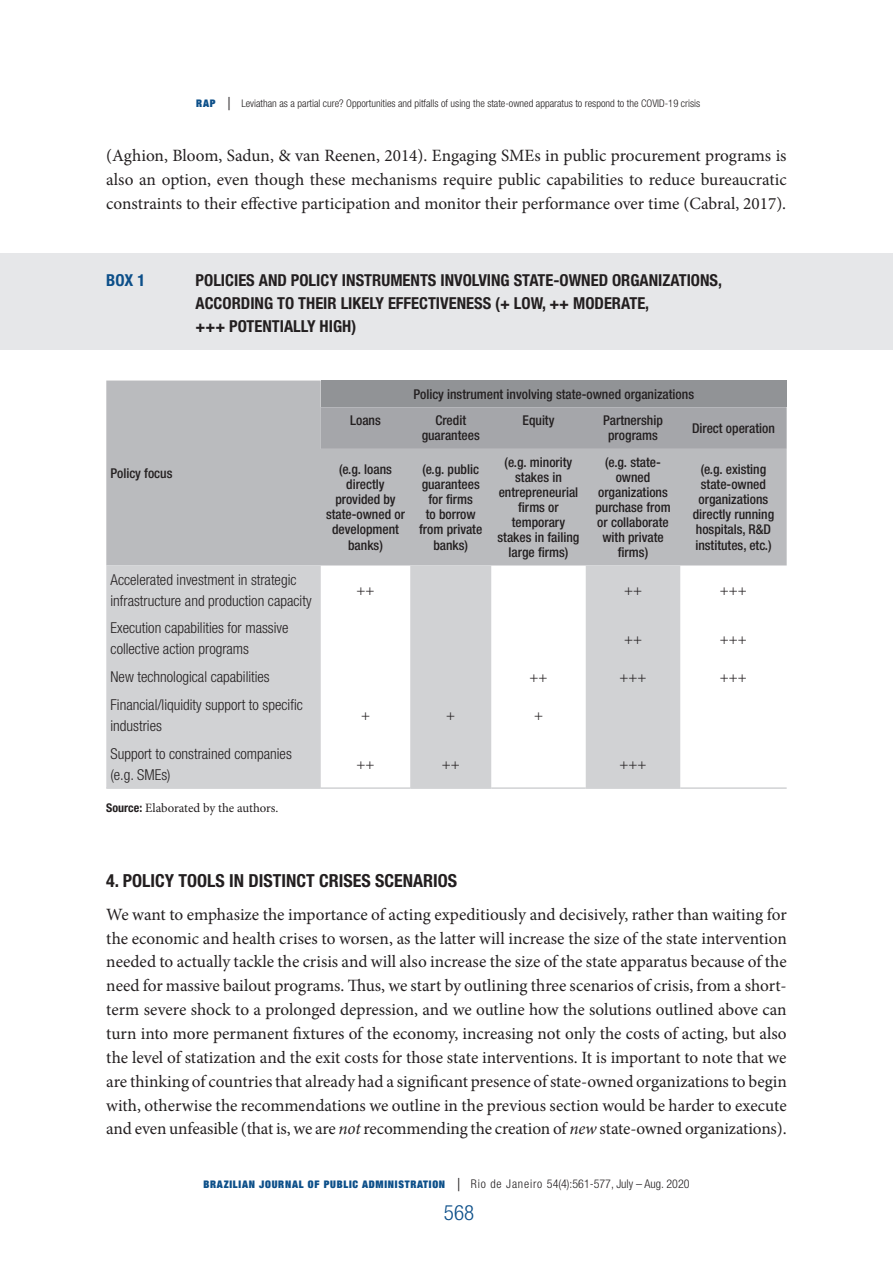
<style>
.page{position:relative;width:893px;height:1263px;background:#fff}
.page>*{position:absolute;margin:0;border:0;box-sizing:border-box;transform-origin:0 0}
.t1{font:300 condensed 21px "Helvetica Neue LT Std";color:#0c4f89}
.SUB1{font:700 condensed 18px "Helvetica Neue LT Std";color:#231f20}
.texto_3{font:17.25px/23.9px "Minion Pro";letter-spacing:-.005em;color:#231f20;text-align:justify}
.tit_tab{font:700 condensed 16.5px/23.1px "Helvetica Neue LT Std";color:#231f20}
.tit_tab-2{font:700 condensed 16.5px "Helvetica Neue LT Std";color:#0c4f89}
.TEXTO_TAB{font:300 condensed 15px/21px "Helvetica Neue LT Std";color:#231f20}
.GARGANTA{font:500 condensed 13.5px/15px "Helvetica Neue LT Std";color:#231f20;text-align:center}
.fonte{font:12.75px "Minion Pro";letter-spacing:-.005em;color:#231f20}
.t2{font:300 condensed 12px "Helvetica Neue LT Std";color:#231f20}
.t3{font:300 condensed 10.5px "Helvetica Neue LT Std";color:#231f20}
.s1{font-family:"Helvetica Neue";font-weight:900;font-stretch:expanded;color:#0c4f89}
.s2{font-size:18px}
.s3{font-family:"Helvetica Neue LT Std";font-weight:700;font-stretch:condensed;font-size:12px}
.s4{font-style:italic}
.s5{font-family:"Helvetica Neue";font-weight:900;font-stretch:expanded;font-size:10.5px;color:#0c4f89}
</style>
<div class="page">
<div style="left:0;top:254px;width:893px;height:96px;background:#e6e7e9"></div>
<div style="left:106px;top:380px;width:681px;height:185px;background:#babbbe"></div>
<div style="left:321px;top:380px;width:466px;height:27px;background:#919396"></div>
<div style="left:321px;top:407px;width:466px;height:42px;background:#a5a6aa"></div>
<svg style="left:106px;top:565px;width:574px;height:222px;fill:#d1d2d4"></svg>
<hr style="left:106px;top:787px;width:215px;height:2px;background:#d1d2d4">
<hr style="left:321px;top:787px;width:89px;height:2px;background:#d1d2d4">
<hr style="left:410px;top:787px;width:81px;height:2px;background:#d1d2d4">
<hr style="left:491px;top:787px;width:95px;height:2px;background:#d1d2d4">
<hr style="left:586px;top:787px;width:94px;height:2px;background:#d1d2d4">
<hr style="left:680px;top:787px;width:107px;height:2px;background:#d1d2d4">
<p class="t3" style="left:196px;top:98px;width:505px"><span class="s1">RAP</span> <span class="s2">|</span> Leviathan as a partial cure? Opportunities and pitfalls of using the state-owned apparatus to respond to the COVID-19 crisis</p>
<p class="texto_3" style="left:106px;top:144px;width:682px">(Aghion, Bloom, Sadun, &amp; van Reenen, 2014). Engaging SMEs in public procurement programs is also an option, even though these mechanisms require public capabilities to reduce bureaucratic constraints to their effective participation and monitor their performance over time (Cabral, 2017).</p>
<p class="tit_tab-2" style="left:106px;top:270px;width:41px">BOX 1</p>
<p class="tit_tab" style="left:196px;top:268px;width:528px">POLICIES AND POLICY INSTRUMENTS INVOLVING STATE-OWNED ORGANIZATIONS,<br>ACCORDING TO THEIR LIKELY EFFECTIVENESS (+ LOW, ++ MODERATE,<br>+++ POTENTIALLY HIGH)</p>
<p class="GARGANTA" style="left:111px;top:465px;width:63px">Policy focus</p>
<p class="TEXTO_TAB" style="left:111px;top:569px;width:202px">Accelerated investment in strategic infrastructure and production capacity</p>
<p class="TEXTO_TAB" style="left:111px;top:617px;width:179px">Execution capabilities for massive collective action programs</p>
<p class="GARGANTA" style="left:413px;top:386px;width:282px">Policy instrument involving state-owned organizations</p>
<p class="GARGANTA" style="left:350px;top:413px;width:32px">Loans</p>
<p class="GARGANTA" style="left:422px;top:413px;width:60px">Credit guarantees</p>
<p class="GARGANTA" style="left:522px;top:413px;width:33px">Equity</p>
<p class="GARGANTA" style="left:603px;top:413px;width:61px">Partnership programs</p>
<p class="GARGANTA" style="left:692px;top:420px;width:84px">Direct operation</p>
<p class="GARGANTA" style="left:326px;top:462px;width:80px">(e.g. loans directly provided by state-owned or development banks)</p>
<p class="GARGANTA" style="left:419px;top:462px;width:65px">(e.g. public guarantees for firms<br>to borrow from private banks)</p>
<p class="GARGANTA" style="left:498px;top:454px;width:83px">(e.g. minority stakes in entrepreneurial firms or temporary stakes in failing large firms)</p>
<p class="GARGANTA" style="left:595px;top:454px;width:77px">(e.g. state&shy;owned organizations purchase from or collaborate with private firms)</p>
<p class="GARGANTA" style="left:693px;top:462px;width:83px">(e.g. existing state-owned organizations directly running hospitals, R&amp;D institutes, etc.)</p>
<p class="TEXTO_TAB" style="left:356px;top:579px;width:19px">++</p>
<p class="TEXTO_TAB" style="left:624px;top:579px;width:19px">++</p>
<p class="TEXTO_TAB" style="left:720px;top:579px;width:28px">+++</p>
<p class="TEXTO_TAB" style="left:624px;top:628px;width:19px">++</p>
<p class="TEXTO_TAB" style="left:720px;top:628px;width:28px">+++</p>
<p class="TEXTO_TAB" style="left:111px;top:666px;width:161px">New technological capabilities</p>
<p class="TEXTO_TAB" style="left:529px;top:666px;width:19px">++</p>
<p class="TEXTO_TAB" style="left:619px;top:666px;width:28px">+++</p>
<p class="TEXTO_TAB" style="left:720px;top:666px;width:28px">+++</p>
<p class="TEXTO_TAB" style="left:111px;top:694px;width:194px">Financial/liquidity support to specific industries</p>
<p class="TEXTO_TAB" style="left:361px;top:704px;width:10px">+</p>
<p class="TEXTO_TAB" style="left:446px;top:704px;width:10px">+</p>
<p class="TEXTO_TAB" style="left:534px;top:704px;width:10px">+</p>
<p class="TEXTO_TAB" style="left:111px;top:743px;width:183px">Support to constrained companies (e.g. SMEs)</p>
<p class="fonte" style="left:106px;top:799px;width:174px"><span class="s3">Source:</span> Elaborated by the authors.</p>
<p class="TEXTO_TAB" style="left:356px;top:753px;width:19px">++</p>
<p class="TEXTO_TAB" style="left:442px;top:753px;width:19px">++</p>
<p class="TEXTO_TAB" style="left:619px;top:753px;width:28px">+++</p>
<p class="SUB1" style="left:106px;top:870px;width:352px">4. POLICY TOOLS IN DISTINCT CRISES SCENARIOS</p>
<p class="texto_3" style="left:106px;top:902px;width:682px">We want to emphasize the importance of acting expeditiously and decisively, rather than waiting for the economic and health crises to worsen, as the latter will increase the size of the state intervention needed to actually tackle the crisis and will also increase the size of the state apparatus because of the need for massive bailout programs. Thus, we start by outlining three scenarios of crisis, from a short&shy;term severe shock to a prolonged depression, and we outline how the solutions outlined above can turn into more permanent fixtures of the economy, increasing not only the costs of acting, but also the level of statization and the exit costs for those state interventions. It is important to note that we are thinking of countries that already had a significant presence of state-owned organizations to begin with, otherwise the recommendations we outline in the previous section would be harder to execute and even unfeasible (that is, we are <span class="s4">not</span> recommending the creation of <span class="s4">new</span> state-owned organizations).</p>
<p class="t2" style="left:203px;top:1176px;width:488px"><span class="s5">BRAZILIAN JOURNAL OF PUBLIC ADMINISTRATION</span> <span class="s2">|</span> Rio de Janeiro 54(4):561-577, July – Aug. 2020</p>
<p class="t1" style="left:444px;top:1200px;width:32px">568</p>
</div>
